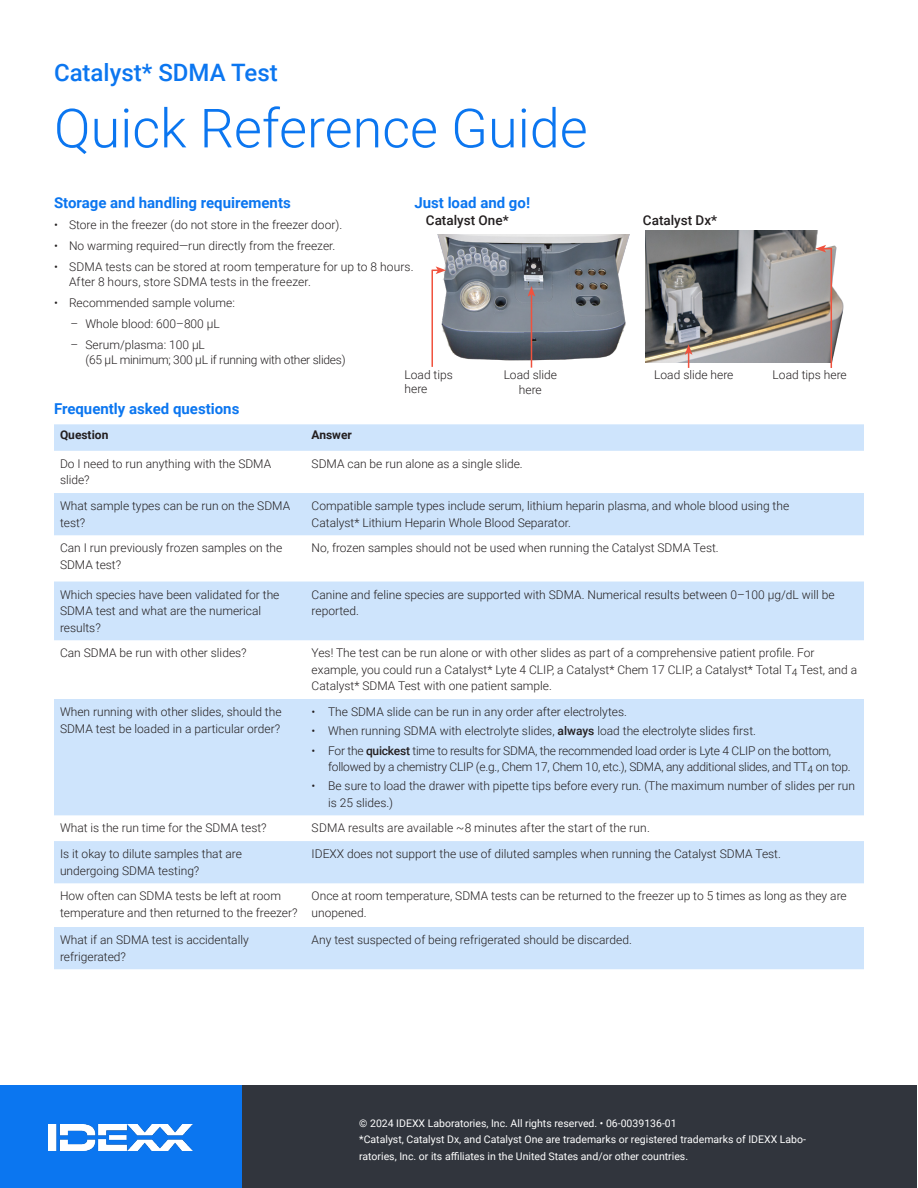
<style>
.page{position:relative;width:918px;height:1188px;background:#fff}
.page>*{position:absolute;margin:0;border:0;box-sizing:border-box;transform-origin:0 0}
.t1{font:300 54px "Roboto";color:#0b76f0}
.t2{font:500 24px "Roboto";color:#0b76f0}
.t3{font:700 15px "Roboto";color:#0b76f0}
.t4{font:500 13.5px "Roboto";color:#231f20}
.IDXText{font:300 12px/16.5px "Roboto";color:#231f20}
.IDXText-2{font:300 12px/15.3px "Roboto";letter-spacing:-.02em;color:#231f20}
.t5{font:700 12px "Roboto";color:#231f20}
.Legal_info_1{font:10.5px/16.5px "Roboto";color:#fff}
.s1{font-weight:500}
</style>
<div class="page">
<svg style="left:54px;top:424px;width:810px;height:545px;fill:#cee4fc"></svg>
<img style="left:431px;top:234px;width:199px;height:134px">
<hr style="left:531px;top:294px;width:1px;height:74px;background:#f0523e">
<svg style="left:528px;top:286px;width:7px;height:11px"></svg>
<img style="left:645px;top:231px;width:199px;height:131px">
<svg style="left:685px;top:344px;width:7px;height:24px"></svg>
<svg style="left:432px;top:266px;width:14px;height:8px"></svg>
<hr style="left:431px;top:270px;width:2px;height:97px;background:#f0523e">
<hr style="left:831px;top:249px;width:1px;height:119px;background:#f0523e">
<svg style="left:816px;top:245px;width:16px;height:8px"></svg>
<div style="left:0;top:1086px;width:242px;height:102px;background:#0b76f0"></div>
<div style="left:242px;top:1086px;width:675px;height:102px;background:#31353d"></div>
<img style="left:49px;top:1124px;width:143px;height:27px">
<p class="t2" style="left:54px;top:55px;width:225px">Catalyst* SDMA Test</p>
<p class="t1" style="left:54px;top:90px;width:535px">Quick Reference Guide</p>
<p class="t3" style="left:54px;top:192px;width:238px">Storage and handling requirements</p>
<p class="IDXText" style="left:54px;top:216px;width:290px">• Store in the freezer (do not store in the freezer door).</p>
<p class="IDXText" style="left:54px;top:237px;width:283px">• No warming required—run directly from the freezer.</p>
<p class="IDXText" style="left:69px;top:259px;width:346px;line-height:14.4px;text-indent:-15px">• SDMA tests can be stored at room temperature for up to 8 hours.<br>After 8 hours, store SDMA tests in the freezer.</p>
<p class="IDXText" style="left:54px;top:294px;width:182px">• Recommended sample volume:</p>
<p class="IDXText" style="left:70px;top:315px;width:151px">– Whole blood: 600–800 µL</p>
<p class="IDXText-2" style="left:86px;top:337px;width:262px;text-indent:-15px">– Serum/plasma: 100 µL<br>(65 µL minimum; 300 µL if running with other slides)</p>
<p class="t3" style="left:54px;top:398px;width:187px">Frequently asked questions</p>
<p class="t5" style="left:60px;top:427px;width:50px">Question</p>
<p class="t5" style="left:312px;top:427px;width:42px">Answer</p>
<p class="IDXText" style="left:60px;top:455px;width:213px">Do I need to run anything with the SDMA slide?</p>
<p class="IDXText" style="left:312px;top:455px;width:213px">SDMA can be run alone as a single slide.</p>
<p class="IDXText" style="left:60px;top:497px;width:232px">What sample types can be run on the SDMA test?</p>
<p class="IDXText" style="left:312px;top:497px;width:479px">Compatible sample types include serum, lithium heparin plasma, and whole blood using the<br>Catalyst* Lithium Heparin Whole Blood Separator.</p>
<p class="IDXText" style="left:60px;top:539px;width:224px">Can I run previously frozen samples on the<br>SDMA test?</p>
<p class="IDXText" style="left:312px;top:539px;width:409px">No, frozen samples should not be used when running the Catalyst SDMA Test.</p>
<p class="IDXText" style="left:60px;top:586px;width:221px">Which species have been validated for the<br>SDMA test and what are the numerical results?</p>
<p class="IDXText" style="left:312px;top:586px;width:524px">Canine and feline species are supported with SDMA. Numerical results between 0–100 µg/dL will be reported.</p>
<p class="IDXText" style="left:60px;top:644px;width:188px">Can SDMA be run with other slides?</p>
<p class="IDXText" style="left:312px;top:644px;width:547px">Yes! The test can be run alone or with other slides as part of a comprehensive patient profile. For example, you could run a Catalyst* Lyte 4 CLIP, a Catalyst* Chem 17 CLIP, a Catalyst* Total T<sub>4</sub> Test, and a<br>Catalyst* SDMA Test with one patient sample.</p>
<p class="IDXText" style="left:60px;top:703px;width:223px">When running with other slides, should the<br>SDMA test be loaded in a particular order?</p>
<p class="IDXText" style="left:312px;top:703px;width:317px">• The SDMA slide can be run in any order after electrolytes.</p>
<p class="t3" style="left:414px;top:192px;width:117px">Just load and go!</p>
<p class="t4" style="left:426px;top:211px;width:84px">Catalyst One*</p>
<p class="t4" style="left:643px;top:211px;width:76px">Catalyst Dx*</p>
<p class="IDXText" style="left:405px;top:366px;width:50px">Load tips</p>
<p class="IDXText" style="left:654px;top:366px;width:81px">Load slide here</p>
<p class="IDXText" style="left:773px;top:366px;width:76px">Load tips here</p>
<p class="IDXText" style="left:405px;top:380px;width:24px">here</p>
<p class="IDXText" style="left:504px;top:367px;width:55px;line-height:14.4px;text-align:center">Load slide here</p>
<p class="IDXText" style="left:312px;top:722px;width:446px">• When running SDMA with electrolyte slides, <span class="s1">always</span> load the electrolyte slides first.</p>
<p class="IDXText-2" style="left:328px;top:742px;width:524px;line-height:16.5px;text-indent:-16px">• For the <span class="s1">quickest</span> time to results for SDMA, the recommended load order is Lyte 4 CLIP on the bottom, followed by a chemistry CLIP (e.g., Chem 17, Chem 10, etc.), SDMA, any additional slides, and TT<sub>4</sub> on top.</p>
<p class="IDXText" style="left:328px;top:777px;width:528px;text-indent:-16px">• Be sure to load the drawer with pipette tips before every run. (The maximum number of slides per run is 25 slides.)</p>
<p class="IDXText" style="left:60px;top:819px;width:208px">What is the run time for the SDMA test?</p>
<p class="IDXText" style="left:312px;top:819px;width:340px">SDMA results are available ~8 minutes after the start of the run.</p>
<p class="IDXText" style="left:60px;top:845px;width:184px">Is it okay to dilute samples that are undergoing SDMA testing?</p>
<p class="IDXText" style="left:312px;top:845px;width:471px">IDEXX does not support the use of diluted samples when running the Catalyst SDMA Test.</p>
<p class="IDXText" style="left:60px;top:887px;width:239px">How often can SDMA tests be left at room temperature and then returned to the freezer?</p>
<p class="IDXText" style="left:312px;top:887px;width:537px">Once at room temperature, SDMA tests can be returned to the freezer up to 5 times as long as they are unopened.</p>
<p class="IDXText" style="left:60px;top:931px;width:190px">What if an SDMA test is accidentally refrigerated?</p>
<p class="IDXText" style="left:312px;top:931px;width:322px">Any test suspected of being refrigerated should be discarded.</p>
<p class="Legal_info_1" style="left:359px;top:1114px;width:319px">© 2024 IDEXX Laboratories, Inc. All rights reserved. • 06-0039136-01</p>
<p class="Legal_info_1" style="left:359px;top:1131px;width:448px">*Catalyst, Catalyst Dx, and Catalyst One are trademarks or registered trademarks of IDEXX Labo&shy;ratories, Inc. or its affiliates in the United States and/or other countries.</p>
</div>
